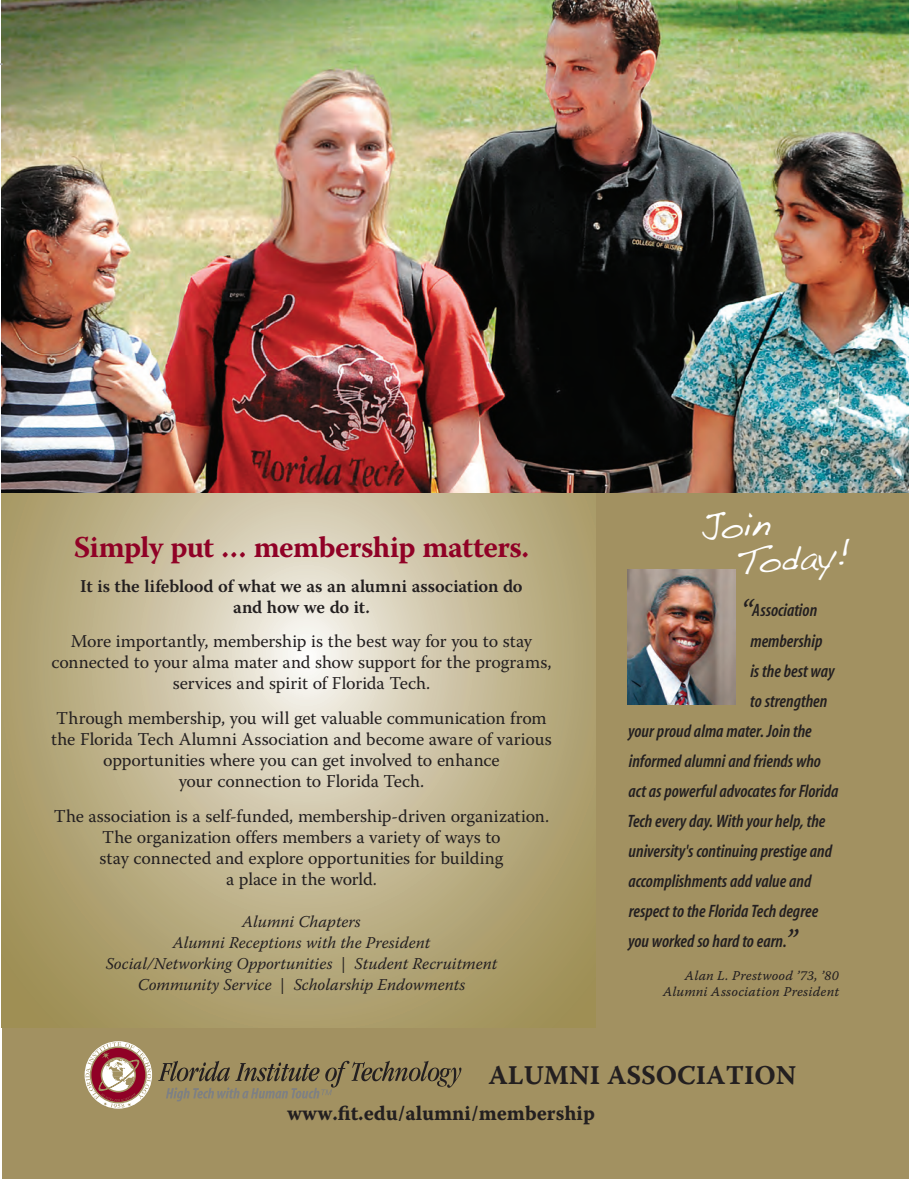
<style>
.page{position:relative;width:909px;height:1179px;background:#fff}
.page>*{position:absolute;margin:0;border:0;box-sizing:border-box;transform-origin:0 0}
.t1{font:36px/37.5px "Handwriting Dakota";color:#fff}
.t2{font:700 30px "Warnock Pro";letter-spacing:-.02em;color:#900126}
.t3{font:27px "Warnock Pro Bold Capt";color:#231f20}
.t4{font:21px "Warnock Pro Bold Capt";color:#231f20}
.t5{font:18px/21px "Warnock Pro";letter-spacing:-.005em;color:#231f20;text-align:center}
.t6{font:italic 600 condensed 18px "Myriad";color:#231f20}
.t7{font:600 18px/21px "Warnock Pro";letter-spacing:-.005em;color:#231f20;text-align:center}
.t8{font:italic 16.5px/21px "Warnock Pro";color:#231f20;text-align:center}
.t9{font:13.5px/16.5px "Warnock Pro It Capt";letter-spacing:.01em;color:#231f20;text-align:right}
.s1{font-family:"Warnock Pro";font-weight:300;font-stretch:normal;font-size:36px}
</style>
<div class="page">
<div style="left:2px;top:1000px;width:601px;height:178px;background:#a29161"></div>
<svg style="left:2px;top:492px;width:594px;height:535px;background:#c0b58f"></svg>
<div style="left:596px;top:487px;width:312px;height:691px;background:#a29161"></div>
<img style="left:2px;top:0;width:906px;height:492px">
<img style="left:627px;top:569px;width:108px;height:135px">
<div style="left:83px;top:1039px;width:71px;height:70px;border:2px solid #a29161;border-radius:50%"></div>
<svg style="left:86px;top:1041px;width:65px;height:66px"></svg>
<svg style="left:158px;top:1060px;width:303px;height:41px"></svg>
<h2 class="t2" style="left:74px;top:529px;width:456px">Simply put … membership matters.</h2>
<p class="t7" style="left:80px;top:575px;width:444px">It is the lifeblood of what we as an alumni association do and how we do it.</p>
<p class="t5" style="left:51px;top:630px;width:501px">More importantly, membership is the best way for you to stay connected to your alma mater and show support for the programs, services and spirit of Florida Tech.</p>
<p class="t5" style="left:51px;top:707px;width:501px">Through membership, you will get valuable communication from the Florida Tech Alumni Association and become aware of various opportunities where you can get involved to enhance<br>your connection to Florida Tech.</p>
<p class="t5" style="left:54px;top:804px;width:496px">The association is a self-funded, membership-driven organization.<br>The organization offers members a variety of ways to<br>stay connected and explore opportunities for building<br>a place in the world.</p>
<p class="t8" style="left:106px;top:910px;width:393px">Alumni Chapters<br>Alumni Receptions with the President<br>Social/Networking Opportunities | Student Recruitment Community Service | Scholarship Endowments</p>
<h1 class="t1" style="left:731px;top:506px;width:116px;text-indent:-34px;rotate:-5deg">Join<br>Today!</h1>
<p class="t6" style="left:739px;top:601px;width:79px"><span class="s1">“</span>Association</p>
<p class="t6" style="left:750px;top:631px;width:74px">membership</p>
<p class="t6" style="left:750px;top:661px;width:86px">is the best way</p>
<p class="t6" style="left:750px;top:691px;width:79px">to strengthen</p>
<p class="t6" style="left:628px;top:721px;width:185px">your proud alma mater. Join the</p>
<p class="t6" style="left:628px;top:751px;width:194px">informed alumni and friends who</p>
<p class="t6" style="left:628px;top:781px;width:211px">act as powerful advocates for Florida</p>
<p class="t6" style="left:627px;top:811px;width:199px">Tech every day. With your help, the</p>
<p class="t6" style="left:628px;top:841px;width:205px">university's continuing prestige and</p>
<p class="t6" style="left:628px;top:871px;width:184px">accomplishments add value and</p>
<p class="t6" style="left:628px;top:901px;width:191px">respect to the Florida Tech degree</p>
<p class="t6" style="left:627px;top:931px;width:170px">you worked so hard to earn.<span class="s1">”</span></p>
<p class="t9" style="left:662px;top:966px;width:177px">Alan L. Prestwood ’73, ’80<br>Alumni Association President</p>
<h3 class="t3" style="left:488px;top:1058px;width:309px">Alumni Association</h3>
<p class="t4" style="left:287px;top:1100px;width:309px">www.fit.edu/alumni/membership</p>
</div>
